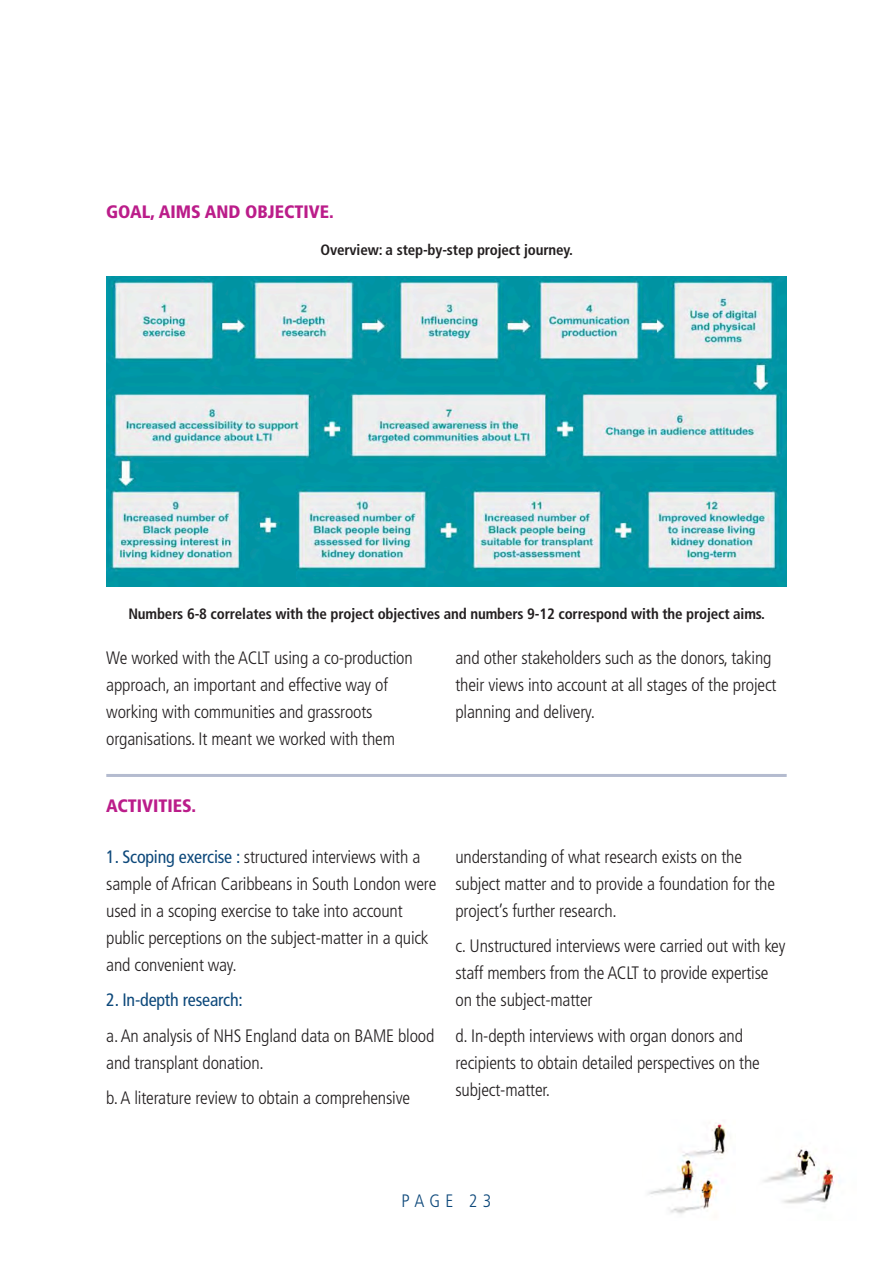
<style>
.page{position:relative;width:893px;height:1263px;background:#fff}
.page>*{position:absolute;margin:0;border:0;box-sizing:border-box;transform-origin:0 0}
.t1{font:300 condensed 18px/27px "Frutiger";letter-spacing:-.01em;color:#231f20}
.t2{font:900 condensed 18px "Frutiger";color:#bb1d8a}
.t3{font:condensed 18px "Frutiger";letter-spacing:-.01em;color:#0e497b}
.t4{font:300 condensed 18px "Frutiger";letter-spacing:.29em;color:#0e497b}
.t5{font:700 condensed 15px "Frutiger";letter-spacing:-.01em;color:#231f20}
.s1{font-weight:400;color:#0e497b}
</style>
<div class="page">
<img style="left:106px;top:276px;width:681px;height:311px">
<hr style="left:106px;top:774px;width:681px;height:3px;background:#b4bbcf">
<img style="left:763px;top:1147px;width:71px;height:57px">
<img style="left:648px;top:1123px;width:79px;height:91px">
<p class="t2" style="left:106px;top:201px;width:229px">GOAL, AIMS AND OBJECTIVE.</p>
<p class="t5" style="left:320px;top:241px;width:254px">Overview: a step-by-step project journey.</p>
<p class="t5" style="left:128px;top:605px;width:638px">Numbers 6-8 correlates with the project objectives and numbers 9-12 correspond with the project aims.</p>
<p class="t1" style="left:106px;top:645px;width:308px">We worked with the ACLT using a co-production approach, an important and effective way of working with communities and grassroots organisations. It meant we worked with them</p>
<p class="t1" style="left:455px;top:645px;width:322px">and other stakeholders such as the donors, taking their views into account at all stages of the project planning and delivery.</p>
<p class="t2" style="left:106px;top:795px;width:91px">ACTIVITIES.</p>
<p class="t1" style="left:106px;top:843px;width:332px"><span class="s1">1. Scoping exercise :</span> structured interviews with a sample of African Caribbeans in South London were used in a scoping exercise to take into account public perceptions on the subject-matter in a quick and convenient way.</p>
<p class="t3" style="left:106px;top:989px;width:138px">2. In-depth research:</p>
<p class="t1" style="left:106px;top:1022px;width:330px">a. An analysis of NHS England data on BAME blood and transplant donation.</p>
<p class="t1" style="left:106px;top:1085px;width:305px">b. A literature review to obtain a comprehensive</p>
<p class="t1" style="left:455px;top:843px;width:321px">understanding of what research exists on the subject matter and to provide a foundation for the project’s further research.</p>
<p class="t1" style="left:455px;top:933px;width:331px">c. Unstructured interviews were carried out with key staff members from the ACLT to provide expertise on the subject-matter</p>
<p class="t1" style="left:455px;top:1022px;width:306px">d. In-depth interviews with organ donors and recipients to obtain detailed perspectives on the subject-matter.</p>
<p class="t4" style="left:402px;top:1191px;width:91px">PAGE 23</p>
</div>
